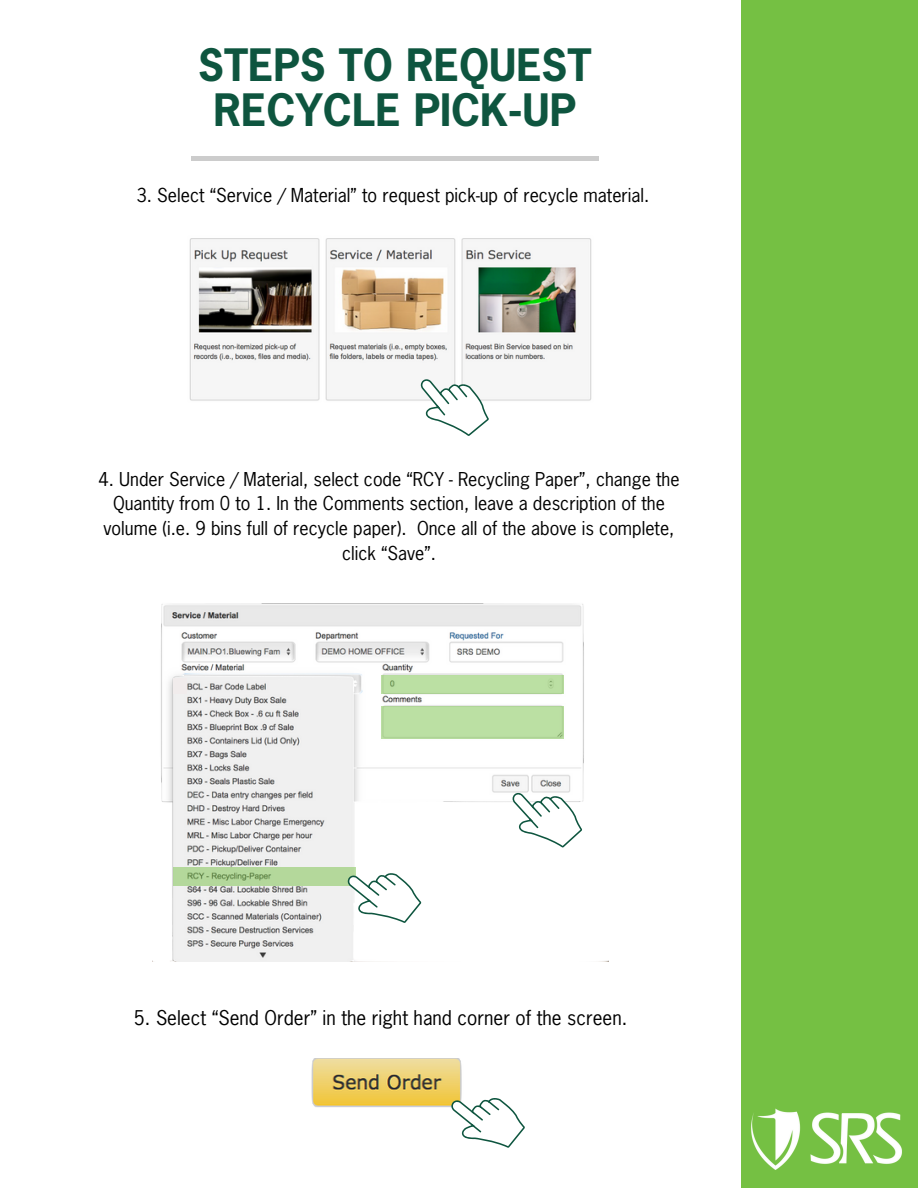
<style>
.page{position:relative;width:918px;height:1188px;background:#fff}
.page>*{position:absolute;margin:0;border:0;box-sizing:border-box;transform-origin:0 0}
.t1{font:700 42px/45px "News Gothic Std";color:#0e553f;text-align:center}
.t2{font:19.2px "News Gothic Std";color:#000}
.t3{font:18px/24.8px "News Gothic Std";color:#000;text-align:center}
</style>
<div class="page">
<div style="left:191px;top:156px;width:408px;height:5px;background:#ccc"></div>
<img style="left:189px;top:238px;width:403px;height:163px">
<div style="left:741px;top:0;width:177px;height:1188px;background:#75c043"></div>
<img style="left:751px;top:1108px;width:151px;height:62px">
<svg style="left:418px;top:368px;width:74px;height:68px"></svg>
<img style="left:161px;top:603px;width:447px;height:359px">
<div style="left:381px;top:706px;width:183px;height:33px;background:#bbe0a3"></div>
<div style="left:381px;top:675px;width:183px;height:18px;background:#bbe0a3"></div>
<svg style="left:174px;top:867px;width:170px;height:18px;background:#aed295"></svg>
<svg style="left:344px;top:855px;width:82px;height:83px"></svg>
<div style="left:174px;top:678px;width:13px;height:15px;background:#f1ecec"></div>
<svg style="left:509px;top:779px;width:76px;height:78px"></svg>
<img style="left:311px;top:1059px;width:151px;height:48px">
<svg style="left:448px;top:1079px;width:77px;height:69px"></svg>
<h1 class="t1" style="left:198px;top:47px;width:395px">STEPS TO REQUEST<br>RECYCLE PICK-UP</h1>
<p class="t3" style="left:136px;top:185px;width:515px">3. Select “Service / Material” to request pick-up of recycle material.</p>
<p class="t3" style="left:98px;top:468px;width:583px">4. Under Service / Material, select code “RCY - Recycling Paper”, change the<br>Quantity from 0 to 1. In the Comments section, leave a description of the volume (i.e. 9 bins full of recycle paper). Once all of the above is complete,</p>
<p class="t3" style="left:342px;top:542px;width:95px">click “Save”.</p>
<p class="t2" style="left:134px;top:1010px;width:495px">5. Select “Send Order” in the right hand corner of the screen.</p>
</div>
